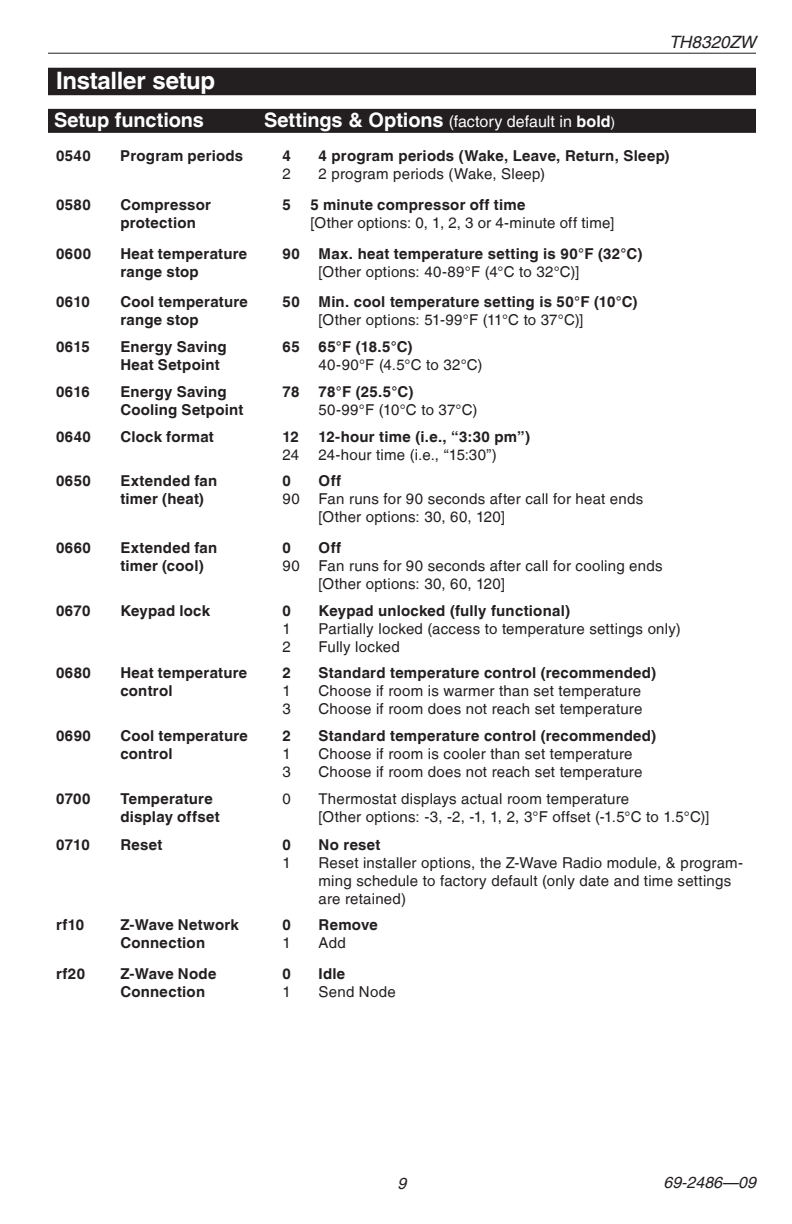
<style>
.page{position:relative;width:792px;height:1224px;background:#fff}
.page>*{position:absolute;margin:0;border:0;box-sizing:border-box;transform-origin:0 0}
.t1{font:700 24px "Helvetica LT";letter-spacing:-.01em;color:#fff}
.t2{font:700 20px "Helvetica LT";letter-spacing:-.005em;color:#fff}
.t3{font:italic 17px "Helvetica LT";letter-spacing:.005em;color:#231f20}
.t4{font:16px "Helvetica LT";color:#fff}
.t5{font:italic 16px "Helvetica LT";color:#231f20}
.t6{font:15px/18px "Helvetica LT";letter-spacing:.015em;color:#231f20}
.t7{font:700 15px/18px "Helvetica LT";letter-spacing:.015em;color:#231f20}
.s1{font-weight:700;font-size:20px}
.s2{font-weight:700}
.s3{font-size:14px}
</style>
<div class="page">
<hr style="left:48px;top:53px;width:708px;height:1px;background:#231f20">
<div style="left:48px;top:109px;width:708px;height:24px;background:#231f20"></div>
<div style="left:48px;top:68px;width:708px;height:27px;background:#231f20"></div>
<h1 class="t1" style="left:56px;top:66px;width:161px">Installer setup</h1>
<p class="t3" style="left:669px;top:32px;width:88px">TH8320ZW</p>
<h2 class="t2" style="left:54px;top:108px;width:152px">Setup functions</h2>
<p class="t4" style="left:264px;top:112px;width:353px"><span class="s1">Settings &amp; Options</span> (factory default in <span class="s2">bold</span><span class="s3">)</span></p>
<p class="t7" style="left:56px;top:147px;width:36px">0540</p>
<p class="t7" style="left:120px;top:147px;width:125px">Program periods</p>
<p class="t7" style="left:283px;top:147px;width:10px">4</p>
<p class="t7" style="left:319px;top:147px;width:353px">4 program periods (Wake, Leave, Return, Sleep)</p>
<p class="t6" style="left:283px;top:165px;width:10px">2</p>
<p class="t6" style="left:319px;top:165px;width:228px">2 program periods (Wake, Sleep)</p>
<p class="t7" style="left:56px;top:195px;width:36px">0580</p>
<p class="t7" style="left:120px;top:195px;width:92px">Compressor protection</p>
<p class="t7" style="left:283px;top:195px;width:10px">5</p>
<p class="t7" style="left:311px;top:195px;width:216px">5 minute compressor off time</p>
<p class="t6" style="left:311px;top:214px;width:305px">[Other options: 0, 1, 2, 3 or 4-minute off time]</p>
<p class="t7" style="left:56px;top:244px;width:37px">0600</p>
<p class="t7" style="left:120px;top:244px;width:128px">Heat temperature range stop</p>
<p class="t7" style="left:283px;top:244px;width:361px">90 Max. heat temperature setting is 90°F (32°C)</p>
<p class="t6" style="left:319px;top:262px;width:262px">[Other options: 40-89°F (4°C to 32°C)]</p>
<p class="t7" style="left:56px;top:293px;width:35px">0610</p>
<p class="t7" style="left:120px;top:293px;width:129px">Cool temperature range stop</p>
<p class="t7" style="left:283px;top:293px;width:19px">50</p>
<p class="t7" style="left:319px;top:293px;width:320px">Min. cool temperature setting is 50°F (10°C)</p>
<p class="t6" style="left:319px;top:311px;width:266px">[Other options: 51-99°F (11°C to 37°C)]</p>
<p class="t7" style="left:56px;top:337px;width:35px">0615</p>
<p class="t7" style="left:120px;top:337px;width:108px">Energy Saving<br>Heat Setpoint</p>
<p class="t7" style="left:283px;top:337px;width:19px">65</p>
<p class="t7" style="left:319px;top:337px;width:96px">65°F (18.5°C)</p>
<p class="t6" style="left:319px;top:356px;width:165px">40-90°F (4.5°C to 32°C)</p>
<p class="t7" style="left:56px;top:382px;width:35px">0616</p>
<p class="t7" style="left:120px;top:382px;width:125px">Energy Saving<br>Cooling Setpoint</p>
<p class="t7" style="left:283px;top:382px;width:18px">78</p>
<p class="t7" style="left:319px;top:382px;width:96px">78°F (25.5°C)</p>
<p class="t6" style="left:319px;top:400px;width:160px">50-99°F (10°C to 37°C)</p>
<p class="t7" style="left:56px;top:427px;width:36px">0640</p>
<p class="t7" style="left:120px;top:427px;width:95px">Clock format</p>
<p class="t7" style="left:283px;top:427px;width:18px">12</p>
<p class="t7" style="left:319px;top:427px;width:213px">12-hour time (i.e., “3:30 pm”)</p>
<p class="t6" style="left:283px;top:445px;width:18px">24</p>
<p class="t6" style="left:319px;top:445px;width:180px">24-hour time (i.e., “15:30”)</p>
<p class="t7" style="left:56px;top:472px;width:36px">0650</p>
<p class="t7" style="left:120px;top:472px;width:99px">Extended fan timer (heat)</p>
<p class="t7" style="left:283px;top:472px;width:10px">0</p>
<p class="t7" style="left:319px;top:472px;width:24px">Off</p>
<p class="t6" style="left:283px;top:490px;width:19px">90</p>
<p class="t6" style="left:319px;top:490px;width:326px">Fan runs for 90 seconds after call for heat ends [Other options: 30, 60, 120]</p>
<p class="t7" style="left:56px;top:538px;width:36px">0660</p>
<p class="t7" style="left:120px;top:538px;width:99px">Extended fan timer (cool)</p>
<p class="t7" style="left:283px;top:538px;width:10px">0</p>
<p class="t7" style="left:319px;top:538px;width:24px">Off</p>
<p class="t6" style="left:283px;top:557px;width:19px">90</p>
<p class="t6" style="left:319px;top:557px;width:346px">Fan runs for 90 seconds after call for cooling ends [Other options: 30, 60, 120]</p>
<p class="t7" style="left:56px;top:601px;width:36px">0670</p>
<p class="t7" style="left:120px;top:601px;width:91px">Keypad lock</p>
<p class="t7" style="left:283px;top:601px;width:10px">0</p>
<p class="t7" style="left:319px;top:601px;width:253px">Keypad unlocked (fully functional)</p>
<p class="t6" style="left:283px;top:619px;width:10px">1</p>
<p class="t6" style="left:319px;top:619px;width:364px">Partially locked (access to temperature settings only)</p>
<p class="t6" style="left:283px;top:637px;width:10px">2</p>
<p class="t6" style="left:319px;top:637px;width:83px">Fully locked</p>
<p class="t7" style="left:56px;top:664px;width:36px">0680</p>
<p class="t7" style="left:120px;top:664px;width:128px">Heat temperature control</p>
<p class="t7" style="left:283px;top:664px;width:10px">2</p>
<p class="t7" style="left:319px;top:664px;width:339px">Standard temperature control (recommended)</p>
<p class="t6" style="left:283px;top:682px;width:10px">1</p>
<p class="t6" style="left:319px;top:682px;width:324px">Choose if room is warmer than set temperature</p>
<p class="t6" style="left:283px;top:700px;width:10px">3</p>
<p class="t6" style="left:319px;top:700px;width:325px">Choose if room does not reach set temperature</p>
<p class="t7" style="left:56px;top:727px;width:36px">0690</p>
<p class="t7" style="left:120px;top:727px;width:129px">Cool temperature control</p>
<p class="t7" style="left:283px;top:727px;width:10px">2</p>
<p class="t7" style="left:319px;top:727px;width:339px">Standard temperature control (recommended)</p>
<p class="t6" style="left:283px;top:745px;width:10px">1</p>
<p class="t6" style="left:319px;top:745px;width:315px">Choose if room is cooler than set temperature</p>
<p class="t6" style="left:283px;top:763px;width:10px">3</p>
<p class="t6" style="left:319px;top:763px;width:325px">Choose if room does not reach set temperature</p>
<p class="t7" style="left:56px;top:790px;width:36px">0700</p>
<p class="t7" style="left:120px;top:790px;width:101px">Temperature display offset</p>
<p class="t6" style="left:283px;top:790px;width:10px">0</p>
<p class="t6" style="left:319px;top:790px;width:392px">Thermostat displays actual room temperature<br>[Other options: -3, -2, -1, 1, 2, 3°F offset (-1.5°C to 1.5°C)]</p>
<p class="t7" style="left:56px;top:835px;width:35px">0710</p>
<p class="t7" style="left:120px;top:835px;width:44px">Reset</p>
<p class="t7" style="left:283px;top:835px;width:10px">0</p>
<p class="t7" style="left:319px;top:835px;width:63px">No reset</p>
<p class="t6" style="left:283px;top:853px;width:10px">1</p>
<p class="t6" style="left:319px;top:853px;width:426px">Reset installer options, the Z-Wave Radio module, &amp; program&shy;ming schedule to factory default (only date and time settings are retained)</p>
<p class="t7" style="left:56px;top:916px;width:30px">rf10</p>
<p class="t7" style="left:120px;top:916px;width:120px">Z-Wave Network<br>Connection</p>
<p class="t7" style="left:283px;top:916px;width:10px">0</p>
<p class="t7" style="left:319px;top:916px;width:61px">Remove</p>
<p class="t6" style="left:283px;top:934px;width:10px">1</p>
<p class="t6" style="left:319px;top:934px;width:29px">Add</p>
<p class="t7" style="left:56px;top:964px;width:30px">rf20</p>
<p class="t7" style="left:120px;top:964px;width:98px">Z-Wave Node<br>Connection</p>
<p class="t7" style="left:283px;top:964px;width:10px">0</p>
<p class="t7" style="left:319px;top:964px;width:28px">Idle</p>
<p class="t6" style="left:283px;top:983px;width:10px">1</p>
<p class="t6" style="left:319px;top:983px;width:79px">Send Node</p>
<p class="t5" style="left:398px;top:1174px;width:10px">9</p>
<p class="t5" style="left:664px;top:1174px;width:94px">69-2486—09</p>
</div>
